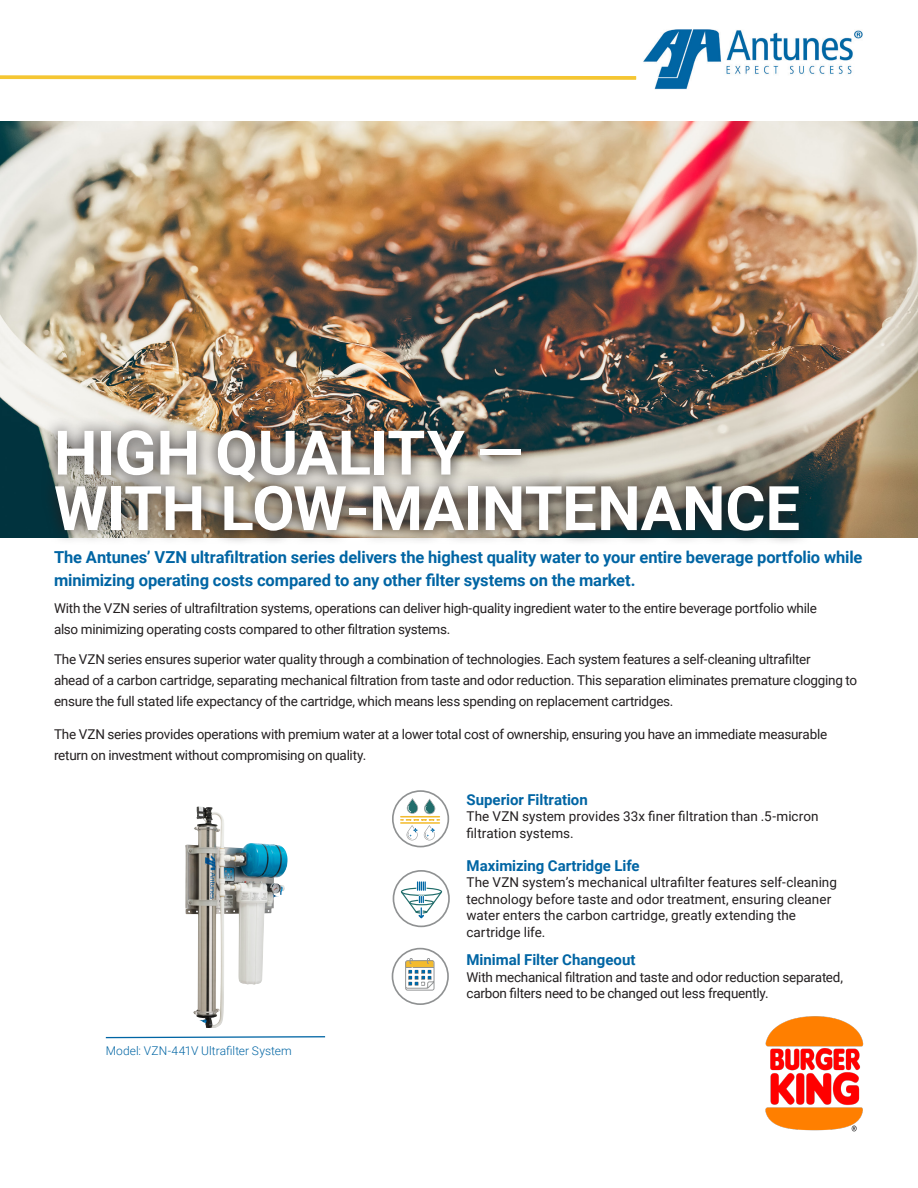
<style>
.page{position:relative;width:918px;height:1188px;background:#fff}
.page>*{position:absolute;margin:0;border:0;box-sizing:border-box;transform-origin:0 0}
.t1{font:700 61.5px "Roboto";letter-spacing:-.005em;color:#fff}
.t2{font:700 16.5px "Roboto";letter-spacing:-.005em;color:#0065a4}
.t3{font:700 15px "Roboto";color:#0065a4}
.t4{font:13.5px/16.5px "Roboto";letter-spacing:-.015em;color:#231f20}
.t5{font:300 12px "Roboto";letter-spacing:.005em;color:#0065a4}
.s1{font-family:"Futura";font-weight:500}
</style>
<div class="page">
<img style="left:643px;top:29px;width:220px;height:61px">
<svg style="left:0;top:75px;width:637px;height:5px;background:#f7d465"></svg>
<img style="left:0;top:121px;width:918px;height:417px">
<svg style="left:105px;top:1036px;width:221px;height:3px"></svg>
<div style="left:392px;top:790px;width:57px;height:57px;border:2px solid #8f9192;border-radius:50%"></div>
<svg style="left:401px;top:798px;width:38px;height:42px"></svg>
<div style="left:393px;top:870px;width:57px;height:57px;border:2px solid #8f9192;border-radius:50%"></div>
<svg style="left:400px;top:882px;width:43px;height:38px"></svg>
<div style="left:392px;top:948px;width:57px;height:57px;border:2px solid #8f9192;border-radius:50%"></div>
<svg style="left:405px;top:958px;width:30px;height:33px"></svg>
<svg style="left:41px;top:416px;width:773px;height:126px;background:#84827a"></svg>
<img style="left:765px;top:1016px;width:99px;height:116px">
<img style="left:185px;top:807px;width:61px;height:221px">
<p class="t1" style="left:54px;top:410px;width:468px">HIGH QUALITY <span class="s1">—</span></p>
<p class="t1" style="left:54px;top:465px;width:748px">WITH LOW-MAINTENANCE</p>
<p class="t2" style="left:54px;top:546px;width:810px">The Antunes’ VZN ultrafiltration series delivers the highest quality water to your entire beverage portfolio while</p>
<p class="t2" style="left:54px;top:568px;width:583px">minimizing operating costs compared to any other filter systems on the market.</p>
<p class="t4" style="left:54px;top:600px;width:764px">With the VZN series of ultrafiltration systems, operations can deliver high-quality ingredient water to the entire beverage portfolio while</p>
<p class="t4" style="left:54px;top:621px;width:398px">also minimizing operating costs compared to other filtration systems.</p>
<p class="t4" style="left:54px;top:651px;width:758px">The VZN series ensures superior water quality through a combination of technologies. Each system features a self-cleaning ultrafilter</p>
<p class="t4" style="left:54px;top:669px;width:805px;line-height:21px">ahead of a carbon cartridge, separating mechanical filtration from taste and odor reduction. This separation eliminates premature clogging to ensure the full stated life expectancy of the cartridge, which means less spending on replacement cartridges.</p>
<p class="t4" style="left:54px;top:726px;width:775px">The VZN series provides operations with premium water at a lower total cost of ownership, ensuring you have an immediate measurable</p>
<p class="t4" style="left:54px;top:747px;width:314px">return on investment without compromising on quality.</p>
<p class="t3" style="left:466px;top:789px;width:123px">Superior Filtration</p>
<p class="t4" style="left:466px;top:808px;width:354px">The VZN system provides 33x finer filtration than .5-micron filtration systems.</p>
<p class="t3" style="left:466px;top:855px;width:175px">Maximizing Cartridge Life</p>
<p class="t4" style="left:466px;top:874px;width:372px">The VZN system’s mechanical ultrafilter features self-cleaning technology before taste and odor treatment, ensuring cleaner water enters the carbon cartridge, greatly extending the</p>
<p class="t4" style="left:466px;top:923px;width:80px">cartridge life.</p>
<p class="t5" style="left:106px;top:1043px;width:187px">Model: VZN-441V Ultrafilter System</p>
<p class="t3" style="left:466px;top:949px;width:171px">Minimal Filter Changeout</p>
<p class="t4" style="left:466px;top:968px;width:378px">With mechanical filtration and taste and odor reduction separated, carbon filters need to be changed out less frequently.</p>
</div>
